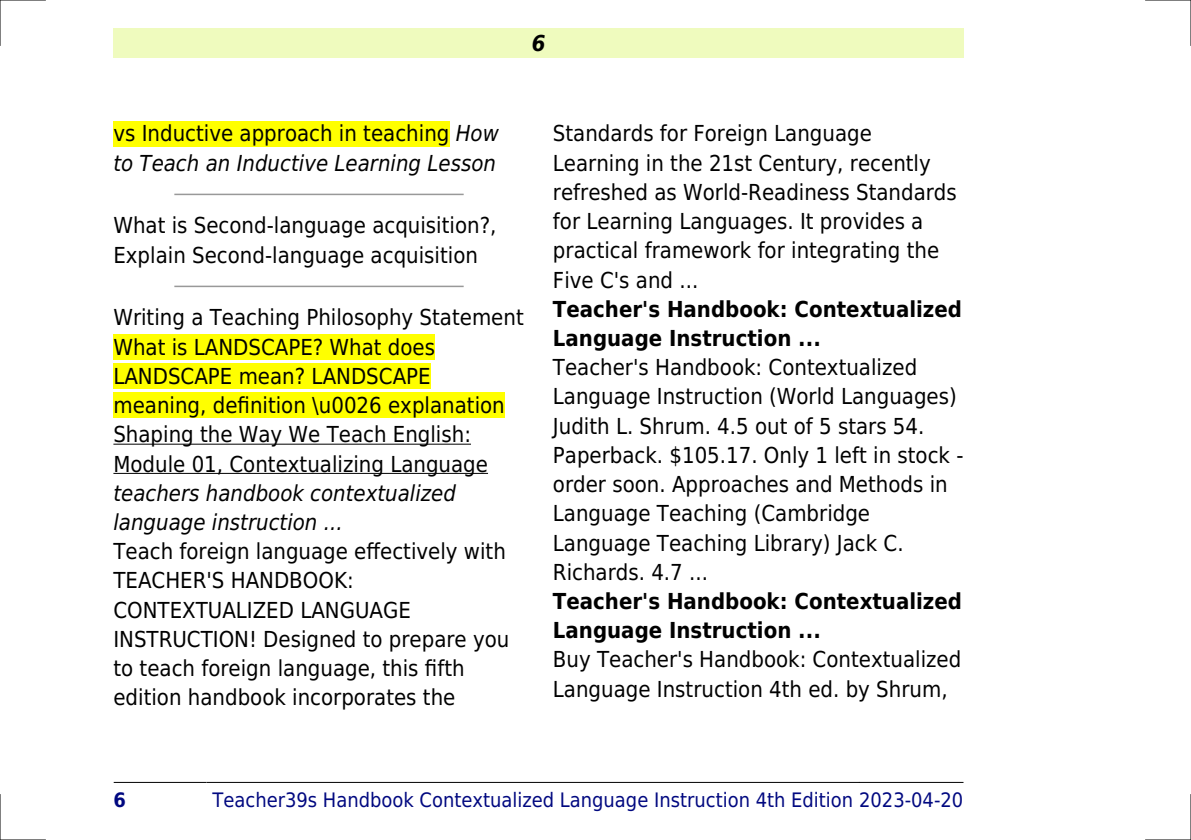
<style>
.page{position:relative;width:1191px;height:840px;background:#fff}
.page>*{position:absolute;margin:0;border:0;box-sizing:border-box;transform-origin:0 0}
.t1{font:22px/29.2px "DejaVu Sans Condensed";color:#000}
.t2{font:italic 22px/29.2px "DejaVu Sans Condensed";color:#000}
.t3{font:700 22px/29.2px "DejaVu Sans Condensed";color:#000}
.t4{font:italic 700 22px "DejaVu Sans Condensed";color:#000}
.t5{font:20px "DejaVu Sans Condensed";color:#000880}
.t6{font:700 20px "DejaVu Sans Condensed";color:#000880}
.s1{font-style:normal}
</style>
<div class="page">
<div style="left:113px;top:28px;width:851px;height:30px;background:#effbbe"></div>
<hr style="left:114px;top:781px;width:92px;height:1px;background:#000">
<hr style="left:207px;top:781px;width:652px;height:1px;background:#000">
<hr style="left:859px;top:781px;width:104px;height:1px;background:#000">
<div style="left:113px;top:121px;width:336px;height:25px;background:#ff0"></div>
<hr style="left:175px;top:193px;width:288px;height:2px;background:#999">
<hr style="left:175px;top:285px;width:288px;height:2px;background:#999">
<div style="left:113px;top:334px;width:322px;height:25px;background:#ff0"></div>
<div style="left:113px;top:363px;width:317px;height:26px;background:#ff0"></div>
<div style="left:113px;top:392px;width:392px;height:26px;background:#ff0"></div>
<hr style="left:113px;top:443px;width:358px;height:1px;background:#000">
<hr style="left:113px;top:472px;width:375px;height:1px;background:#000">
<hr style="left:0;top:0;width:45px;height:1px;background:#000">
<hr style="left:1145px;top:0;width:46px;height:1px;background:#000">
<hr style="left:0;top:839px;width:45px;height:1px;background:#000">
<hr style="left:1145px;top:839px;width:46px;height:1px;background:#000">
<hr style="left:0;top:0;width:1px;height:45px;background:#000">
<hr style="left:0;top:794px;width:1px;height:45px;background:#000">
<hr style="left:1190px;top:0;width:1px;height:45px;background:#000">
<hr style="left:1190px;top:794px;width:1px;height:45px;background:#000">
<p class="t4" style="left:532px;top:30px;width:15px">6</p>
<p class="t2" style="left:113px;top:119px;width:387px"><span class="s1">vs Inductive approach in teaching</span> How to Teach an Inductive Learning Lesson</p>
<p class="t1" style="left:113px;top:211px;width:384px">What is Second-language acquisition?,<br>Explain Second-language acquisition</p>
<p class="t1" style="left:113px;top:303px;width:412px">Writing a Teaching Philosophy Statement What is LANDSCAPE? What does LANDSCAPE mean? LANDSCAPE meaning, definition \u0026 explanation Shaping the Way We Teach English:<br>Module 01, Contextualizing Language</p>
<p class="t2" style="left:113px;top:478px;width:344px">teachers handbook contextualized language instruction ...</p>
<p class="t1" style="left:113px;top:536px;width:397px">Teach foreign language effectively with TEACHER'S HANDBOOK:<br>CONTEXTUALIZED LANGUAGE INSTRUCTION! Designed to prepare you to teach foreign language, this fifth edition handbook incorporates the</p>
<p class="t1" style="left:553px;top:119px;width:405px">Standards for Foreign Language Learning in the 21st Century, recently refreshed as World-Readiness Standards for Learning Languages. It provides a practical framework for integrating the Five C's and ...</p>
<p class="t3" style="left:553px;top:294px;width:410px">Teacher's Handbook: Contextualized<br>Language Instruction ...</p>
<p class="t1" style="left:553px;top:353px;width:412px">Teacher's Handbook: Contextualized Language Instruction (World Languages)<br>Judith L. Shrum. 4.5 out of 5 stars 54.<br>Paperback. $105.17. Only 1 left in stock - order soon. Approaches and Methods in Language Teaching (Cambridge Language Teaching Library) Jack C.<br>Richards. 4.7 ...</p>
<p class="t3" style="left:553px;top:586px;width:410px">Teacher's Handbook: Contextualized<br>Language Instruction ...</p>
<p class="t1" style="left:553px;top:645px;width:410px">Buy Teacher's Handbook: Contextualized<br>Language Instruction 4th ed. by Shrum,</p>
<p class="t6" style="left:113px;top:787px;width:14px">6</p>
<p class="t5" style="left:212px;top:787px;width:752px">Teacher39s Handbook Contextualized Language Instruction 4th Edition 2023-04-20</p>
</div>
